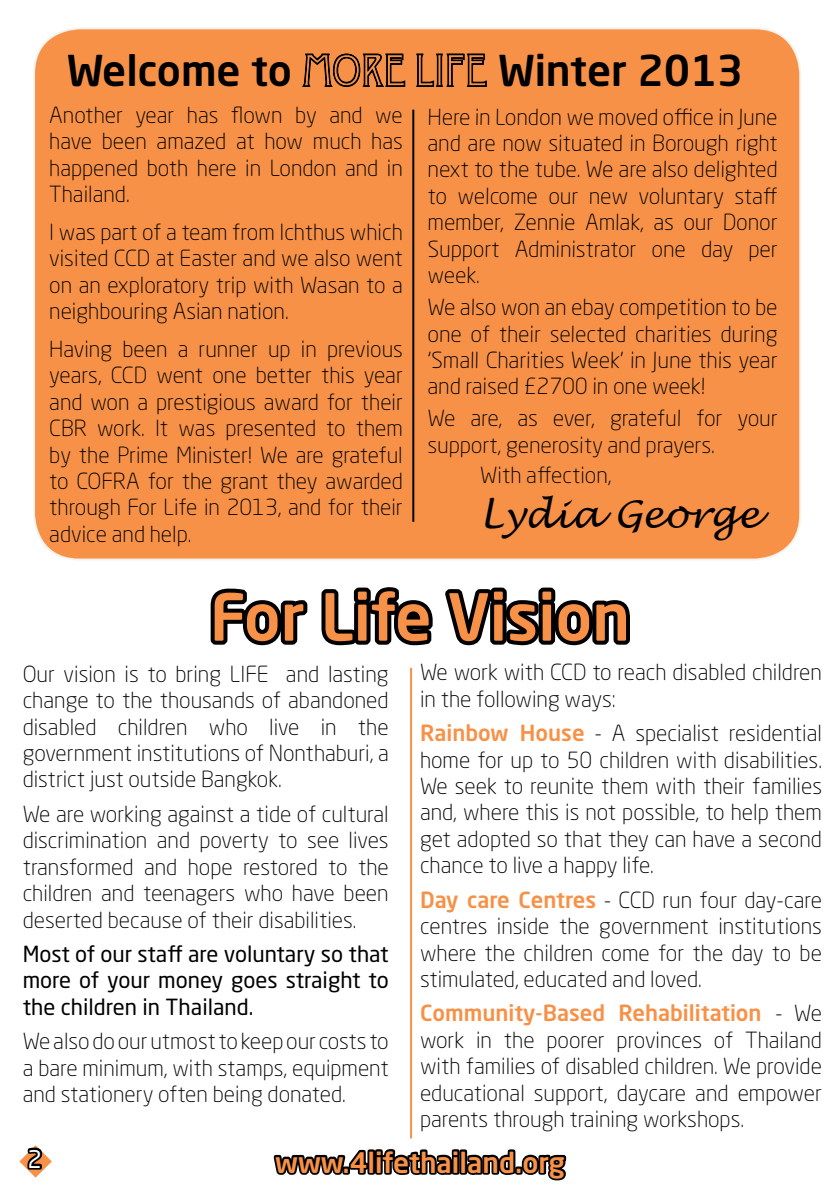
<style>
.page{position:relative;width:840px;height:1191px;background:#fff}
.page>*{position:absolute;margin:0;border:0;box-sizing:border-box;transform-origin:0 0}
.t1{font:500 64px "Neo Sans Std";color:#f79147}
.t2{font:500 42px "Neo Sans Std";color:#000}
.t3{font:italic 38px "Lucida Handwriting";color:#000}
.t4{font:500 28px "Neo Sans Std";color:#f79147}
.t5{font:24px "Neo Sans Std";color:#fff}
.t6{font:300 22px/26.4px "Neo Sans Std";color:#000;text-align:justify}
.t7{font:22px/26.4px "Neo Sans Std";color:#000;text-align:justify}
.s1{font-family:"Desdemona";font-weight:400;font-size:44px}
.s2{font-weight:500;color:#f79147}
</style>
<div class="page">
<div style="left:34px;top:28px;width:765px;height:531px;background:#f79147;border-radius:45px"></div>
<svg style="left:19px;top:1145px;width:33px;height:32px"></svg>
<svg style="left:273px;top:1149px;width:97px;height:26px"></svg>
<div style="left:367px;top:1149px;width:8px;height:25px;border:4px solid #000"></div>
<div style="left:375px;top:1149px;width:7px;height:7px;border:4px solid #000"></div>
<div style="left:375px;top:1154px;width:7px;height:20px;border:4px solid #000"></div>
<svg style="left:379px;top:1149px;width:75px;height:26px"></svg>
<div style="left:451px;top:1149px;width:8px;height:7px;border:4px solid #000"></div>
<div style="left:451px;top:1154px;width:8px;height:20px;border:4px solid #000"></div>
<div style="left:459px;top:1149px;width:8px;height:25px;border:4px solid #000"></div>
<svg style="left:464px;top:1149px;width:103px;height:32px"></svg>
<hr style="left:412px;top:110px;width:2px;height:412px;background:#000">
<svg style="left:210px;top:588px;width:98px;height:58px"></svg>
<svg style="left:321px;top:587px;width:309px;height:59px"></svg>
<hr style="left:410px;top:668px;width:2px;height:470px;background:#f79147">
<svg style="left:302px;top:53px;width:103px;height:34px"></svg>
<svg style="left:416px;top:53px;width:71px;height:34px"></svg>
<h2 class="t2" style="left:67px;top:44px;width:677px">Welcome to <span class="s1">MORE LIFE</span> Winter 2013</h2>
<p class="t6" style="left:49px;top:101px;width:355px">Another year has flown by and we have been amazed at how much has happened both here in London and in Thailand.</p>
<p class="t6" style="left:49px;top:218px;width:355px">I was part of a team from Ichthus which visited CCD at Easter and we also went on an exploratory trip with Wasan to a neighbouring Asian nation.</p>
<p class="t6" style="left:49px;top:335px;width:355px">Having been a runner up in previous years, CCD went one better this year and won a prestigious award for their CBR work. It was presented to them by the Prime Minister! We are grateful to COFRA for the grant they awarded through For Life in 2013, and for their advice and help.</p>
<p class="t6" style="left:427px;top:103px;width:352px">Here in London we moved office in June and are now situated in Borough right next to the tube. We are also delighted to welcome our new voluntary staff member, Zennie Amlak, as our Donor Support Administrator one day per week.</p>
<p class="t6" style="left:427px;top:294px;width:352px">We also won an ebay competition to be one of their selected charities during ‘Small Charities Week’ in June this year and raised £2700 in one week!</p>
<p class="t6" style="left:427px;top:405px;width:352px">We are, as ever, grateful for your support, generosity and prayers.</p>
<p class="t6" style="left:480px;top:461px;width:133px">With affection,</p>
<h3 class="t3" style="left:479px;top:492px;width:281px">Lydia George</h3>
<h1 class="t1" style="left:210px;top:576px;width:421px">For Life Vision</h1>
<p class="t6" style="left:23px;top:660px;width:367px">Our vision is to bring LIFE and lasting change to the thousands of abandoned disabled children who live in the government institutions of Nonthaburi, a district just outside Bangkok.</p>
<p class="t6" style="left:23px;top:800px;width:367px">We are working against a tide of cultural discrimination and poverty to see lives transformed and hope restored to the children and teenagers who have been deserted because of their disabilities.</p>
<p class="t7" style="left:23px;top:940px;width:367px">Most of our staff are voluntary so that more of your money goes straight to the children in Thailand.</p>
<p class="t6" style="left:23px;top:1027px;width:367px">We also do our utmost to keep our costs to a bare minimum, with stamps, equipment and stationery often being donated.</p>
<p class="t6" style="left:420px;top:659px;width:403px">We work with CCD to reach disabled children in the following ways:</p>
<p class="t6" style="left:420px;top:720px;width:403px"><span class="s2">Rainbow House</span> - A specialist residential home for up to 50 children with disabilities.<br>We seek to reunite them with their families and, where this is not possible, to help them get adopted so that they can have a second chance to live a happy life.</p>
<p class="t6" style="left:420px;top:886px;width:403px"><span class="s2">Day care Centres</span> - CCD run four day-care centres inside the government institutions where the children come for the day to be stimulated, educated and loved.</p>
<p class="t6" style="left:420px;top:1000px;width:403px"><span class="s2">Community-Based Rehabilitation</span> - We work in the poorer provinces of Thailand with families of disabled children. We provide educational support, daycare and empower parents through training workshops.</p>
<p class="t5" style="left:27px;top:1144px;width:16px">2</p>
<p class="t4" style="left:275px;top:1144px;width:291px">www.4lifethailand.org</p>
</div>
